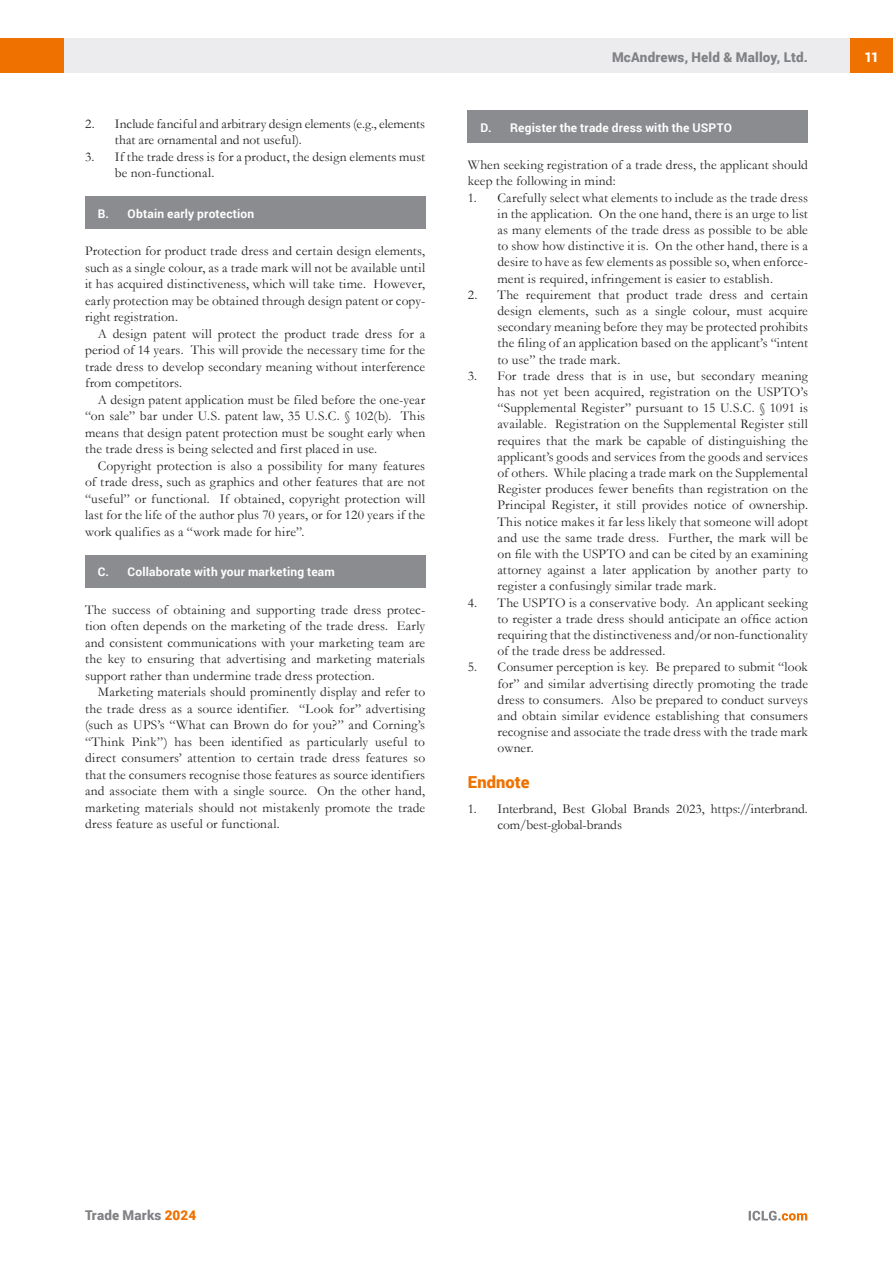
<style>
.page{position:relative;width:893px;height:1263px;background:#fff}
.page>*{position:absolute;margin:0;border:0;box-sizing:border-box;transform-origin:0 0}
.MS_Heading_Gen_Chapter{font:900 16.5px "Roboto";letter-spacing:.01em;color:#ef7100}
.ICLG_Letter_Number_List_Level_1{font:13.5px/16.2px "Garamond";letter-spacing:.01em;color:#231f20;text-align:justify}
.MS_Body_Text_-_Second_Paragraph{font:13.5px/16.5px "Garamond";letter-spacing:.01em;color:#231f20;text-align:justify}
.MS_Body_Text_-_First_Paragraph{font:13.5px/16.5px "Garamond";letter-spacing:.01em;color:#231f20;text-align:justify}
.t1{font:900 13.5px "Roboto";letter-spacing:.01em;color:#808285}
.t2{font:900 13.5px "Roboto";color:#fff}
.MS_-_Question{font:700 12px "Roboto";letter-spacing:.015em;color:#fff}
.s1{color:#ef7100}
</style>
<div class="page">
<div style="left:64px;top:38px;width:786px;height:34px;background:#ececee"></div>
<div style="left:850px;top:38px;width:43px;height:34px;background:#ef7100"></div>
<div style="left:0;top:38px;width:64px;height:34px;background:#ef7100"></div>
<svg style="left:749px;top:1211px;width:58px;height:9px"></svg>
<div style="left:468px;top:111px;width:340px;height:32px;background:#8a8c8f"></div>
<div style="left:85px;top:197px;width:340px;height:32px;background:#8a8c8f"></div>
<div style="left:85px;top:555px;width:340px;height:33px;background:#8a8c8f"></div>
<p class="ICLG_Letter_Number_List_Level_1" style="left:115px;top:115px;width:312px;text-indent:-30px">2. Include fanciful and arbitrary design elements (e.g., elements that are ornamental and not useful).</p>
<p class="ICLG_Letter_Number_List_Level_1" style="left:115px;top:148px;width:312px;text-indent:-30px">3. If the trade dress is for a product, the design elements must be non-functional.</p>
<p class="MS_-_Question" style="left:98px;top:205px;width:158px">B. Obtain early protection</p>
<p class="MS_Body_Text_-_First_Paragraph" style="left:85px;top:243px;width:342px">Protection for product trade dress and certain design elements, such as a single colour, as a trade mark will not be available until it has acquired distinctiveness, which will take time. However, early protection may be obtained through design patent or copy&shy;right registration.</p>
<p class="MS_Body_Text_-_Second_Paragraph" style="left:85px;top:325px;width:342px;text-indent:13px">A design patent will protect the product trade dress for a period of 14 years. This will provide the necessary time for the trade dress to develop secondary meaning without interference from competitors.</p>
<p class="MS_Body_Text_-_Second_Paragraph" style="left:85px;top:391px;width:342px;text-indent:13px">A design patent application must be filed before the one-year “on sale” bar under U.S. patent law, 35 U.S.C. § 102(b). This means that design patent protection must be sought early when the trade dress is being selected and first placed in use.</p>
<p class="MS_Body_Text_-_Second_Paragraph" style="left:85px;top:457px;width:342px;text-indent:13px">Copyright protection is also a possibility for many features of trade dress, such as graphics and other features that are not “useful” or functional. If obtained, copyright protection will last for the life of the author plus 70 years, or for 120 years if the work qualifies as a “work made for hire”.</p>
<p class="MS_-_Question" style="left:98px;top:563px;width:239px">C. Collaborate with your marketing team</p>
<p class="MS_Body_Text_-_First_Paragraph" style="left:85px;top:601px;width:342px">The success of obtaining and supporting trade dress protec&shy;tion often depends on the marketing of the trade dress. Early and consistent communications with your marketing team are the key to ensuring that advertising and marketing materials support rather than undermine trade dress protection.</p>
<p class="MS_Body_Text_-_Second_Paragraph" style="left:85px;top:683px;width:342px;text-indent:13px">Marketing materials should prominently display and refer to the trade dress as a source identifier. “Look for” advertising (such as UPS’s “What can Brown do for you?” and Corning’s “Think Pink”) has been identified as particularly useful to direct consumers’ attention to certain trade dress features so that the consumers recognise those features as source identifiers and associate them with a single source. On the other hand, marketing materials should not mistakenly promote the trade dress feature as useful or functional.</p>
<p class="t1" style="left:612px;top:48px;width:197px">McAndrews, Held &amp; Malloy, Ltd.</p>
<p class="t2" style="left:864px;top:48px;width:16px">11</p>
<p class="MS_-_Question" style="left:480px;top:119px;width:253px">D. Register the trade dress with the USPTO</p>
<p class="MS_Body_Text_-_First_Paragraph" style="left:468px;top:156px;width:342px">When seeking registration of a trade dress, the applicant should keep the following in mind:</p>
<p class="ICLG_Letter_Number_List_Level_1" style="left:497px;top:189px;width:312px;text-indent:-30px">1. Carefully select what elements to include as the trade dress in the application. On the one hand, there is an urge to list as many elements of the trade dress as possible to be able to show how distinctive it is. On the other hand, there is a desire to have as few elements as possible so, when enforce&shy;ment is required, infringement is easier to establish.</p>
<p class="ICLG_Letter_Number_List_Level_1" style="left:497px;top:286px;width:312px;text-indent:-30px">2. The requirement that product trade dress and certain design elements, such as a single colour, must acquire secondary meaning before they may be protected prohibits the filing of an application based on the applicant’s “intent to use” the trade mark.</p>
<p class="ICLG_Letter_Number_List_Level_1" style="left:497px;top:367px;width:312px;text-indent:-30px">3. For trade dress that is in use, but secondary meaning has not yet been acquired, registration on the USPTO’s “Supplemental Register” pursuant to 15 U.S.C. § 1091 is available. Registration on the Supplemental Register still requires that the mark be capable of distinguishing the applicant’s goods and services from the goods and services of others. While placing a trade mark on the Supplemental Register produces fewer benefits than registration on the Principal Register, it still provides notice of ownership.<br>This notice makes it far less likely that someone will adopt and use the same trade dress. Further, the mark will be on file with the USPTO and can be cited by an examining attorney against a later application by another party to register a confusingly similar trade mark.</p>
<p class="ICLG_Letter_Number_List_Level_1" style="left:497px;top:594px;width:312px;text-indent:-30px">4. The USPTO is a conservative body. An applicant seeking to register a trade dress should anticipate an office action requiring that the distinctiveness and/or non-functionality of the trade dress be addressed.</p>
<p class="ICLG_Letter_Number_List_Level_1" style="left:497px;top:659px;width:312px;text-indent:-30px">5. Consumer perception is key. Be prepared to submit “look for” and similar advertising directly promoting the trade dress to consumers. Also be prepared to conduct surveys and obtain similar evidence establishing that consumers recognise and associate the trade dress with the trade mark owner.</p>
<p class="MS_Heading_Gen_Chapter" style="left:468px;top:771px;width:63px">Endnote</p>
<p class="ICLG_Letter_Number_List_Level_1" style="left:497px;top:800px;width:312px;text-indent:-30px">1. Interbrand, Best Global Brands 2023, https://interbrand. com/best-global-brands</p>
<p class="t1" style="left:85px;top:1206px;width:113px">Trade Marks <span class="s1">2024</span></p>
</div>
